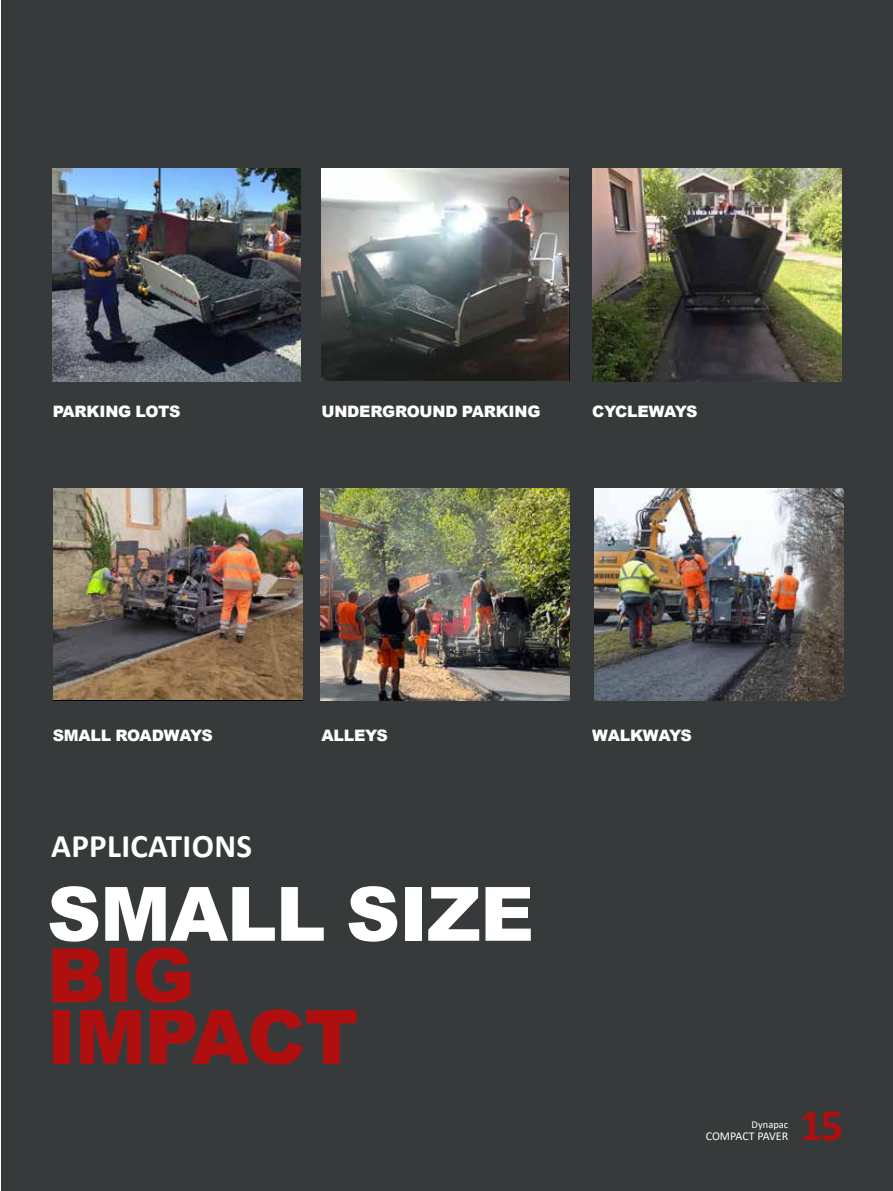
<style>
.page{position:relative;width:893px;height:1191px;background:#fff}
.page>*{position:absolute;margin:0;border:0;box-sizing:border-box;transform-origin:0 0}
.t1{font:900 75px "Arial";letter-spacing:-.015em;color:#fff}
.t2{font:900 75px/61.5px "Arial";letter-spacing:-.015em;color:#b00f10}
.t3{font:700 45px "Calibri";color:#b00f10}
.t4{font:700 33px "Calibri";letter-spacing:.01em;color:#fff}
.t5{font:900 15.75px "Arial";letter-spacing:-.015em;color:#fff}
.t6{font:12px "Calibri";letter-spacing:-.005em;color:#fff}
.t7{font:10.5px "Calibri";color:#fff}
</style>
<div class="page">
<div style="left:1px;top:0;width:892px;height:1191px;background:#373a3b"></div>
<img style="left:52px;top:169px;width:248px;height:212px">
<img style="left:320px;top:488px;width:250px;height:213px">
<img style="left:54px;top:488px;width:249px;height:211px">
<img style="left:592px;top:168px;width:250px;height:213px">
<img style="left:322px;top:168px;width:248px;height:213px">
<img style="left:594px;top:488px;width:250px;height:213px">
<p class="t5" style="left:53px;top:400px;width:129px">PARKING LOTS</p>
<p class="t5" style="left:321px;top:400px;width:221px">UNDERGROUND PARKING</p>
<p class="t5" style="left:592px;top:400px;width:107px">CYCLEWAYS</p>
<p class="t5" style="left:53px;top:723px;width:162px">SMALL ROADWAYS</p>
<p class="t5" style="left:321px;top:723px;width:68px">ALLEYS</p>
<p class="t5" style="left:592px;top:723px;width:101px">WALKWAYS</p>
<h3 class="t4" style="left:51px;top:823px;width:202px">APPLICATIONS</h3>
<h1 class="t1" style="left:47px;top:859px;width:489px">SMALL SIZE</h1>
<h1 class="t2" style="left:47px;top:942px;width:313px">BIG<br>IMPACT</h1>
<p class="t7" style="left:752px;top:1117px;width:38px">Dynapac</p>
<p class="t6" style="left:706px;top:1127px;width:84px">COMPACT PAVER</p>
<h2 class="t3" style="left:800px;top:1093px;width:45px">15</h2>
</div>
